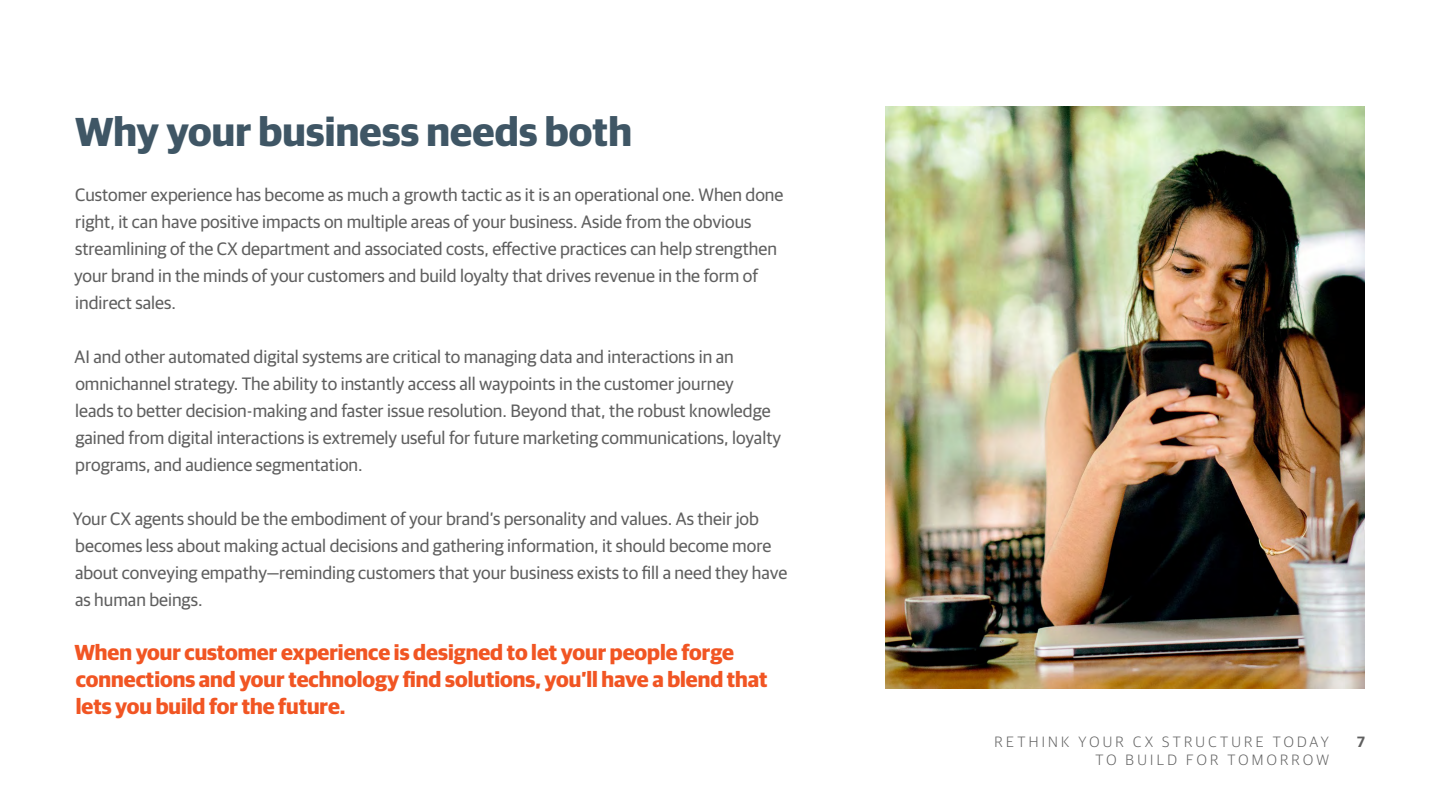
<style>
.page{position:relative;width:1440px;height:810px;background:#fff}
.page>*{position:absolute;margin:0;border:0;box-sizing:border-box;transform-origin:0 0}
.t1{font:700 40.5px "Guardian Sans";letter-spacing:.005em;color:#3f5665}
.t2{font:700 21.75px/27px "Guardian Sans";color:#f15523}
.t3{font:18px/27px "Guardian Sans";color:#5f5f5f}
.t4{font:300 15px/18px "Guardian Sans";letter-spacing:.22em;color:#5f5f5f;text-align:right}
.t5{font:600 15px "Guardian Sans";color:#5f5f5f}
</style>
<div class="page">
<img style="left:885px;top:107px;width:480px;height:581px">
<h1 class="t1" style="left:75px;top:101px;width:558px">Why your business needs both</h1>
<p class="t3" style="left:74px;top:180px;width:711px">Customer experience has become as much a growth tactic as it is an operational one. When done right, it can have positive impacts on multiple areas of your business. Aside from the obvious streamlining of the CX department and associated costs, effective practices can help strengthen your brand in the minds of your customers and build loyalty that drives revenue in the form of indirect sales.</p>
<p class="t3" style="left:75px;top:342px;width:708px">AI and other automated digital systems are critical to managing data and interactions in an omnichannel strategy. The ability to instantly access all waypoints in the customer journey<br>leads to better decision-making and faster issue resolution. Beyond that, the robust knowledge gained from digital interactions is extremely useful for future marketing communications, loyalty programs, and audience segmentation.</p>
<p class="t3" style="left:73px;top:504px;width:716px">Your CX agents should be the embodiment of your brand’s personality and values. As their job becomes less about making actual decisions and gathering information, it should become more about conveying empathy—reminding customers that your business exists to fill a need they have as human beings.</p>
<p class="t2" style="left:74px;top:637px;width:695px">When your customer experience is designed to let your people forge connections and your technology find solutions, you’ll have a blend that lets you build for the future.</p>
<p class="t4" style="left:994px;top:732px;width:336px">RETHINK YOUR CX STRUCTURE TODAY<br>TO BUILD FOR TOMORROW</p>
<p class="t5" style="left:1357px;top:731px;width:9px">7</p>
</div>
